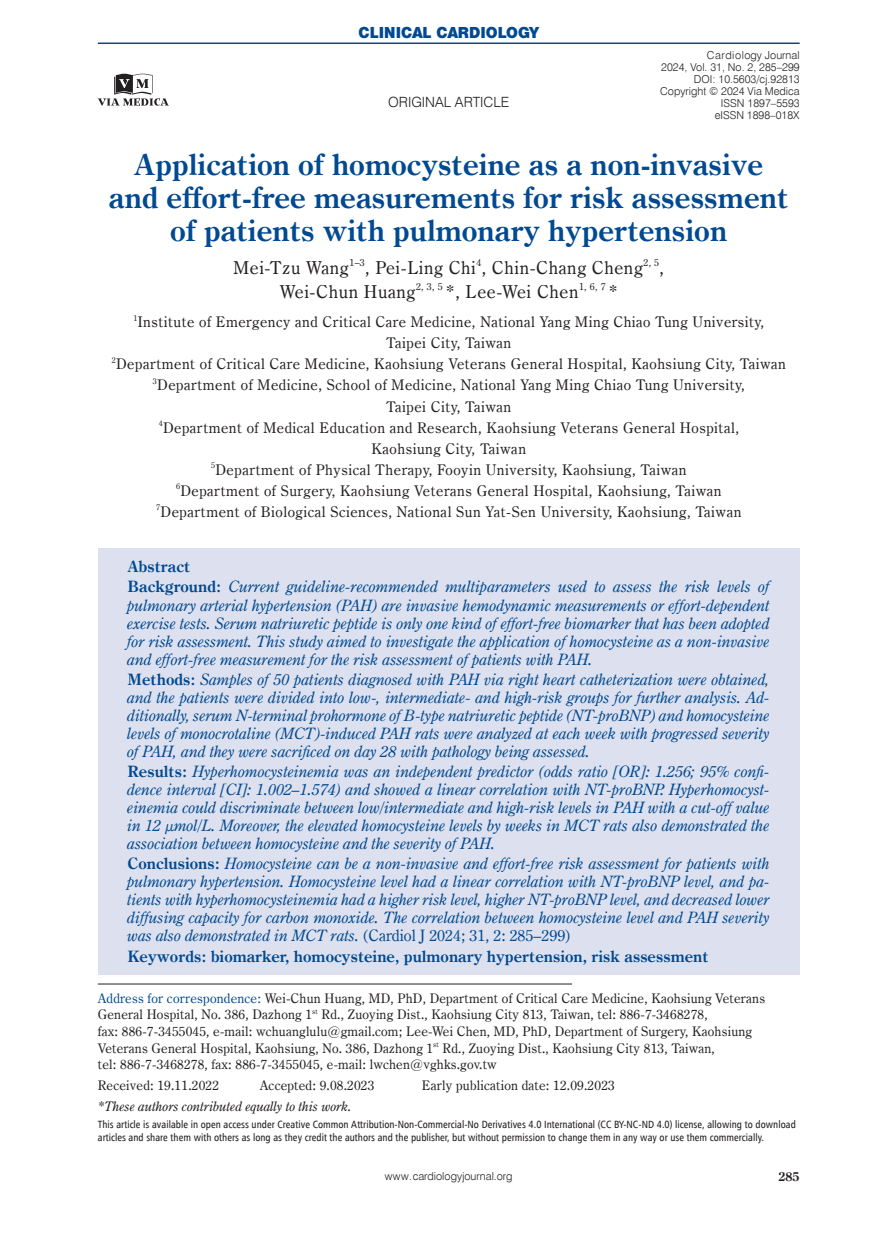
<style>
.page{position:relative;width:872px;height:1234px;background:#fff}
.page>*{position:absolute;margin:0;border:0;box-sizing:border-box;transform-origin:0 0}
.t1{font:700 29.4px/33px "Century Oldst EU";color:#014990;text-align:center}
.t2{font:17.85px/24px "Century Oldst EU";letter-spacing:.035em;color:#231f20;text-align:center}
.t3{font:italic 15.75px/18px "Century Oldst EU";color:#014990;text-align:justify}
.t4{font:700 15.75px "Century Oldst EU";color:#014990}
.t5{font:14.7px/21px "Century Oldst EU";letter-spacing:.035em;color:#231f20;text-align:center}
.t6{font:14.1px "Swis 721 Blk 2 EU";color:#014990}
.t7{font:14.1px "Swis 721 Lt EU";color:#231f20}
.t8{font:13.2px/16.5px "Century Oldst EU";letter-spacing:.015em;color:#231f20}
.t9{font:italic 13.2px "Century Oldst EU";color:#231f20}
.t10{font:700 12.75px "Century Oldst EU";color:#231f20}
.t11{font:10.95px/12px "Swis 721 Lt EU";color:#231f20;text-align:right}
.t12{font:10.5px/12.8px "Humnst 777 Cn EU";color:#231f20}
.t13{font:7.2px "Century Oldst EU";color:#231f20}
.s1{font-weight:700;font-style:normal}
.s2{font-style:normal}
.s3{color:#014990}
</style>
<div class="page">
<hr style="left:98px;top:983px;width:474px;height:1px;background:#231f20">
<svg style="left:98px;top:74px;width:71px;height:32px"></svg>
<hr style="left:98px;top:42px;width:701px;height:2px;background:#014990">
<div style="left:98px;top:548px;width:701px;height:426px;background:#dde1ef"></div>
<p class="t6" style="left:358px;top:23px;width:182px">CLINICAL CARDIOLOGY</p>
<p class="t7" style="left:388px;top:93px;width:123px">ORIGINAL ARTICLE</p>
<p class="t11" style="left:660px;top:49px;width:141px">Cardiology Journal<br>2024, Vol. 31, No. 2, 285–299<br>DOI: 10.5603/cj.92813<br>Copyright © 2024 Via Medica<br>ISSN 1897–5593<br>eISSN 1898–018X</p>
<h1 class="t1" style="left:109px;top:149px;width:681px">Application of homocysteine as a non-invasive and effort-free measurements for risk assessment of patients with pulmonary hypertension</h1>
<p class="t2" style="left:233px;top:256px;width:432px">Mei-Tzu Wang<sup>1–3</sup>, Pei-Ling Chi<sup>4</sup>, Chin-Chang Cheng<sup>2,</sup> <sup>5</sup>,<br>Wei-Chun Huang<sup>2,</sup> <sup>3,</sup> <sup>5</sup> *, Lee-Wei Chen<sup>1,</sup> <sup>6,</sup> <sup>7</sup> *</p>
<p class="t5" style="left:112px;top:312px;width:676px"><sup>1</sup>Institute of Emergency and Critical Care Medicine, National Yang Ming Chiao Tung University, Taipei City, Taiwan<br><sup>2</sup>Department of Critical Care Medicine, Kaohsiung Veterans General Hospital, Kaohsiung City, Taiwan <sup>3</sup>Department of Medicine, School of Medicine, National Yang Ming Chiao Tung University,<br>Taipei City, Taiwan<br><sup>4</sup>Department of Medical Education and Research, Kaohsiung Veterans General Hospital,<br>Kaohsiung City, Taiwan<br><sup>5</sup>Department of Physical Therapy, Fooyin University, Kaohsiung, Taiwan<br><sup>6</sup>Department of Surgery, Kaohsiung Veterans General Hospital, Kaohsiung, Taiwan<br><sup>7</sup>Department of Biological Sciences, National Sun Yat-Sen University, Kaohsiung, Taiwan</p>
<p class="t3" style="left:128px;top:556px;width:644px;line-height:20.1px"><span class="s1">Abstract<br>Background:</span> Current guideline-recommended multiparameters used to assess the risk levels of</p>
<p class="t3" style="left:128px;top:596px;width:644px">pulmonary arterial hypertension (PAH) are invasive hemodynamic measurements or effort-dependent exercise tests. Serum natriuretic peptide is only one kind of effort-free biomarker that has been adopted for risk assessment. This study aimed to investigate the application of homocysteine as a non-invasive and effort-free measurement for the risk assessment of patients with PAH.</p>
<p class="t3" style="left:128px;top:670px;width:644px"><span class="s1">Methods:</span> Samples of 50 patients diagnosed with PAH via right heart catheterization were obtained, and the patients were divided into low-, intermediate- and high-risk groups for further analysis. Ad&shy;ditionally, serum N-terminal prohormone of B-type natriuretic peptide (NT-proBNP) and homocysteine levels of monocrotaline (MCT)-induced PAH rats were analyzed at each week with progressed severity of PAH, and they were sacrificed on day 28 with pathology being assessed.</p>
<p class="t3" style="left:128px;top:762px;width:644px"><span class="s1">Results:</span> Hyperhomocysteinemia was an independent predictor (odds ratio [OR]: 1.256; 95% confi&shy;dence interval [CI]: 1.002–1.574) and showed a linear correlation with NT-proBNP. Hyperhomocyst&shy;einemia could discriminate between low/intermediate and high-risk levels in PAH with a cut-off value in 12 µmol/L. Moreover, the elevated homocysteine levels by weeks in MCT rats also demonstrated the association between homocysteine and the severity of PAH.</p>
<p class="t3" style="left:128px;top:854px;width:644px"><span class="s1">Conclusions:</span> Homocysteine can be a non-invasive and effort-free risk assessment for patients with pulmonary hypertension. Homocysteine level had a linear correlation with NT-proBNP level, and pa&shy;tients with hyperhomocysteinemia had a higher risk level, higher NT-proBNP level, and decreased lower diffusing capacity for carbon monoxide. The correlation between homocysteine level and PAH severity was also demonstrated in MCT rats. <span class="s2">(Cardiol J 2024; 31, 2: 285–299)</span></p>
<p class="t4" style="left:128px;top:946px;width:582px">Keywords: biomarker, homocysteine, pulmonary hypertension, risk assessment</p>
<p class="t8" style="left:98px;top:990px;width:669px"><span class="s3">Address for correspondence:</span> Wei-Chun Huang, MD, PhD, Department of Critical Care Medicine, Kaohsiung Veterans<br>General Hospital, No. 386, Dazhong 1</p>
<p class="t13" style="left:312px;top:1006px;width:7px">st</p>
<p class="t8" style="left:98px;top:1006px;width:656px;text-indent:224px">Rd., Zuoying Dist., Kaohsiung City 813, Taiwan, tel: 886-7-3468278,<br>fax: 886-7-3455045, e-mail: wchuanglulu@gmail.com; Lee-Wei Chen, MD, PhD, Department of Surgery, Kaohsiung Veterans General Hospital, Kaohsiung, No. 386, Dazhong 1<sup>st</sup> Rd., Zuoying Dist., Kaohsiung City 813, Taiwan,<br>tel: 886-7-3468278, fax: 886-7-3455045, e-mail: lwchen@vghks.gov.tw</p>
<p class="t8" style="left:98px;top:1076px;width:123px">Received: 19.11.2022</p>
<p class="t8" style="left:260px;top:1076px;width:116px">Accepted: 9.08.2023</p>
<p class="t8" style="left:422px;top:1076px;width:194px">Early publication date: 12.09.2023</p>
<p class="t9" style="left:98px;top:1098px;width:255px">*These authors contributed equally to this work.</p>
<p class="t12" style="left:98px;top:1117px;width:699px">This article is available in open access under Creative Common Attribution-Non-Commercial-No Derivatives 4.0 International (CC BY-NC-ND 4.0) license, allowing to download articles and share them with others as long as they credit the authors and the publisher, but without permission to change them in any way or use them commercially.</p>
<p class="t11" style="left:385px;top:1170px;width:129px">www.cardiologyjournal.org</p>
<p class="t10" style="left:778px;top:1167px;width:23px">285</p>
</div>
